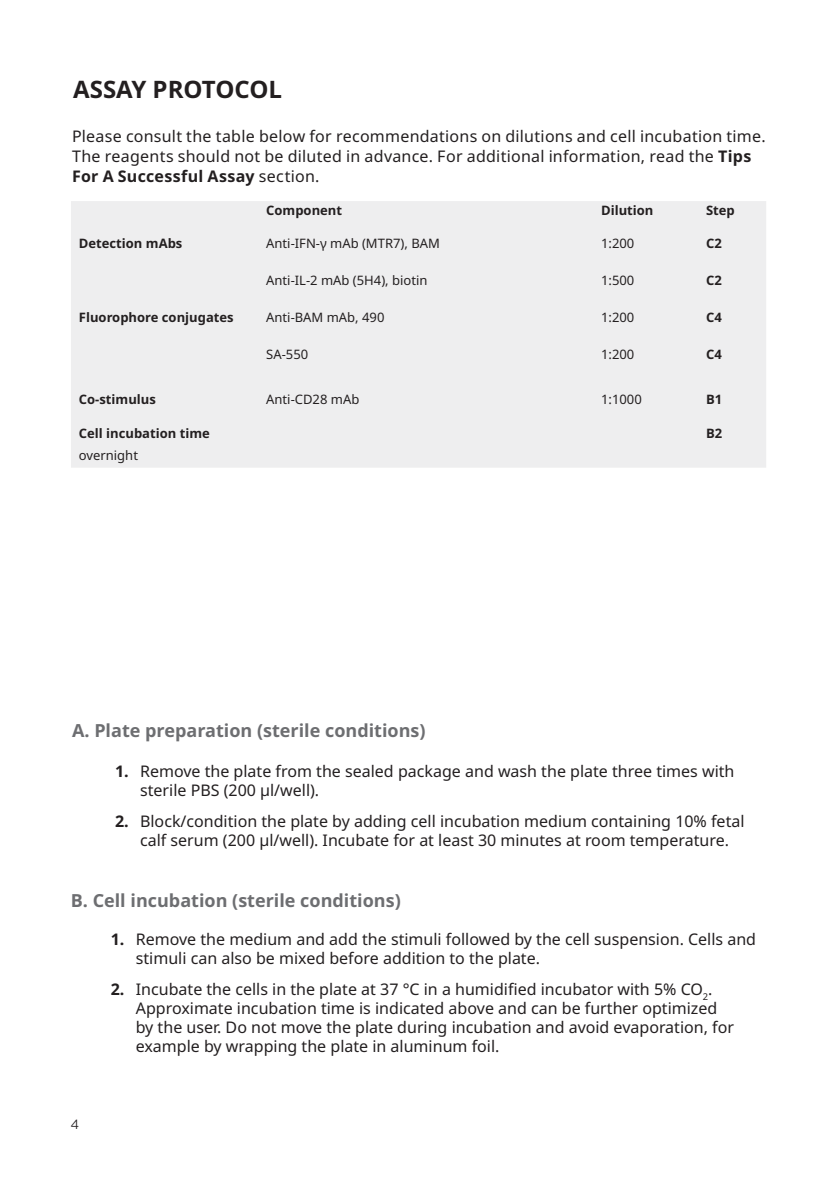
<style>
.page{position:relative;width:840px;height:1191px;background:#fff}
.page>*{position:absolute;margin:0;border:0;box-sizing:border-box;transform-origin:0 0}
.H1-black{font:700 24px "Noto Sans";color:#231f20}
.H2-grey{font:700 18px "Noto Sans";color:#6d6e71}
.body{font:16px/19.2px "Noto Sans";color:#231f20}
.t1{font:300 14px "Clear Sans";color:#231f20}
.table-regular{font:13px "Noto Sans";color:#231f20}
.table-bold{font:700 13px "Noto Sans";color:#231f20}
.s1{font-weight:700}
</style>
<div class="page">
<div style="left:71px;top:201px;width:694px;height:267px;background:#eeeeef"></div>
<p class="H1-black" style="left:73px;top:75px;width:210px">ASSAY PROTOCOL</p>
<p class="body" style="left:72px;top:126px;width:694px;line-height:20px">Please consult the table below for recommendations on dilutions and cell incubation time.<br>The reagents should not be diluted in advance. For additional information, read the <span class="s1">Tips<br>For A Successful Assay</span> section.</p>
<p class="table-bold" style="left:266px;top:203px;width:77px">Component</p>
<p class="table-bold" style="left:600px;top:203px;width:54px">Dilution</p>
<p class="table-bold" style="left:705px;top:203px;width:30px">Step</p>
<p class="table-bold" style="left:79px;top:236px;width:105px">Detection mAbs</p>
<p class="table-regular" style="left:266px;top:236px;width:175px">Anti-IFN-γ mAb (MTR7), BAM</p>
<p class="table-regular" style="left:600px;top:236px;width:35px">1:200</p>
<p class="table-bold" style="left:705px;top:236px;width:17px">C2</p>
<p class="table-regular" style="left:266px;top:273px;width:163px">Anti-IL-2 mAb (5H4), biotin</p>
<p class="table-regular" style="left:600px;top:273px;width:35px">1:500</p>
<p class="table-bold" style="left:705px;top:273px;width:17px">C2</p>
<p class="table-bold" style="left:79px;top:310px;width:156px">Fluorophore conjugates</p>
<p class="table-regular" style="left:266px;top:310px;width:120px">Anti-BAM mAb, 490</p>
<p class="table-regular" style="left:600px;top:310px;width:35px">1:200</p>
<p class="table-bold" style="left:705px;top:310px;width:17px">C4</p>
<p class="table-regular" style="left:266px;top:347px;width:43px">SA-550</p>
<p class="table-regular" style="left:600px;top:347px;width:35px">1:200</p>
<p class="table-bold" style="left:705px;top:347px;width:17px">C4</p>
<p class="table-bold" style="left:79px;top:392px;width:78px">Co-stimulus</p>
<p class="table-regular" style="left:266px;top:392px;width:94px">Anti-CD28 mAb</p>
<p class="table-regular" style="left:600px;top:392px;width:42px">1:1000</p>
<p class="table-bold" style="left:705px;top:392px;width:18px">B1</p>
<p class="table-bold" style="left:79px;top:426px;width:132px">Cell incubation time</p>
<p class="table-bold" style="left:705px;top:426px;width:18px">B2</p>
<p class="table-regular" style="left:79px;top:447px;width:61px">overnight</p>
<p class="H2-grey" style="left:72px;top:720px;width:355px">A. Plate preparation (sterile conditions)</p>
<p class="body" style="left:140px;top:761px;width:595px;text-indent:-25px"><span class="s1">1.</span> Remove the plate from the sealed package and wash the plate three times with sterile PBS (200 µl/well).</p>
<p class="body" style="left:115px;top:811px;width:630px;text-align:center"><span class="s1">2.</span> Block/condition the plate by adding cell incubation medium containing 10% fetal calf serum (200 µl/well). Incubate for at least 30 minutes at room temperature.</p>
<p class="H2-grey" style="left:71px;top:890px;width:331px">B. Cell incubation (sterile conditions)</p>
<p class="body" style="left:136px;top:930px;width:621px;text-indent:-25px"><span class="s1">1.</span> Remove the medium and add the stimuli followed by the cell suspension. Cells and stimuli can also be mixed before addition to the plate.</p>
<p class="body" style="left:136px;top:979px;width:599px;text-indent:-25px"><span class="s1">2.</span> Incubate the cells in the plate at 37 °C in a humidified incubator with 5% CO<sub>2</sub>.<br>Approximate incubation time is indicated above and can be further optimized by the user. Do not move the plate during incubation and avoid evaporation, for example by wrapping the plate in aluminum foil.</p>
<p class="t1" style="left:71px;top:1115px;width:10px">4</p>
</div>
